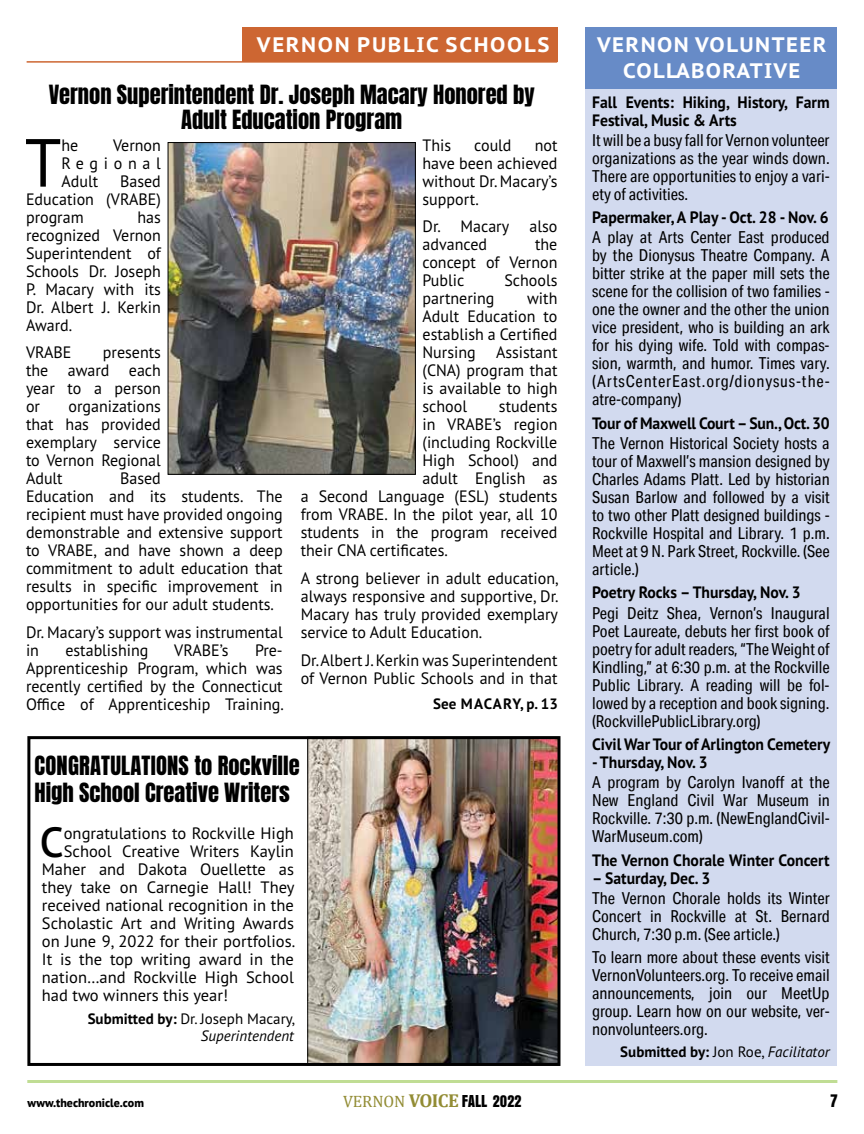
<style>
.page{position:relative;width:864px;height:1134px;background:#fff}
.page>*{position:absolute;margin:0;border:0;box-sizing:border-box;transform-origin:0 0}
.t1{font:67.95px "PT Sans Pro";color:#000}
.t2{font:600 42.15px "PT Sans Pro";color:#000}
.t3{font:22.5px/25.5px "Anton";color:#000;text-align:center}
.t4{font:700 21px/25.2px "PT Sans Pro Caption";letter-spacing:.07em;color:#fff;text-align:center}
.t5{font:19.5px "Anzeigen Gro";color:#000}
.t6{font:18px "Anzeigen Gro";color:#000}
.t7{font:16.5px/18px "PT Sans Pro";color:#000;text-align:justify}
.t8{font:16.5px/18px "Aktiv Grotesk Cd";color:#000;text-align:justify}
.t9{font:700 16.5px/18px "PT Sans Pro";color:#000;scale:.95 1}
.t10{font:15px/16.5px "PT Sans Pro";color:#000;text-align:right}
.t11{font:700 15px "PT Sans Pro";color:#000}
.t12{font:700 15px "PT Sans Pro";letter-spacing:.03em;color:#000}
.t13{font:800 12px "PT Sans Pro";color:#000}
.s1{font-weight:700}
.s2{font-style:italic}
.s3{font-weight:400}
.s4{font-weight:400;font-style:italic}
.s5{font-family:"Cambria";font-size:16.5px;color:#928c34}
.s6{font-family:"Cambria";font-weight:700;font-size:18.75px;color:#928c34}
</style>
<div class="page">
<hr style="left:27px;top:1080px;width:810px;height:3px;background:#c0dd94">
<div style="left:585px;top:86px;width:252px;height:980px;background:#d2daef"></div>
<div style="left:243px;top:27px;width:315px;height:35px;background:#cd6632"></div>
<hr style="left:27px;top:61px;width:530px;height:2px;background:#cd6632">
<img style="left:170px;top:144px;width:244px;height:329px">
<div style="left:168px;top:142px;width:248px;height:333px;border:1px solid #000"></div>
<img style="left:309px;top:740px;width:247px;height:322px">
<div style="left:27px;top:736px;width:533px;height:330px;border:3px solid #000"></div>
<div style="left:585px;top:27px;width:252px;height:62px;background:#678bc7"></div>
<p class="t4" style="left:257px;top:32px;width:294px">VERNON PUBLIC SCHOOLS</p>
<h3 class="t3" style="left:49px;top:83px;width:488px">Vernon Superintendent Dr. Joseph Macary Honored by<br>Adult Education Program</h3>
<h1 class="t1" style="left:25px;top:119px;width:38px">T</h1>
<p class="t7" style="left:61px;top:135px;width:18px">he</p>
<p class="t7" style="left:423px;top:135px;width:30px">This</p>
<p class="t7" style="left:474px;top:135px;width:39px">could</p>
<p class="t7" style="left:61px;top:135px;width:101px;text-indent:52px">Vernon Regional Adult</p>
<p class="t7" style="left:423px;top:135px;width:136px;text-indent:112px">not have been achieved without Dr. Macary’s support.</p>
<p class="t7" style="left:423px;top:217px;width:136px">Dr. Macary also advanced</p>
<p class="t7" style="left:26px;top:171px;width:136px;text-indent:94px">Based Education (VRABE) program</p>
<p class="t7" style="left:26px;top:207px;width:136px;text-indent:111px">has recognized Vernon Superintendent of Schools Dr. Joseph P. Macary with its Dr. Albert J. Kerkin Award.</p>
<p class="t7" style="left:26px;top:343px;width:47px">VRABE</p>
<p class="t7" style="left:423px;top:235px;width:136px;text-indent:113px">the concept of Vernon Public</p>
<p class="t7" style="left:504px;top:271px;width:55px">Schools</p>
<p class="t7" style="left:423px;top:289px;width:136px;text-indent:105px">with Adult Education to establish a Certified Nursing Assistant (CNA) program that is available to high school</p>
<p class="t7" style="left:423px;top:289px;width:73px">partnering</p>
<p class="t7" style="left:26px;top:343px;width:136px;text-indent:77px">presents the award each year to a person or</p>
<p class="t7" style="left:26px;top:397px;width:136px;text-indent:42px">organizations that has provided exemplary service to Vernon Regional Adult</p>
<p class="t7" style="left:499px;top:397px;width:60px">students</p>
<p class="t7" style="left:423px;top:415px;width:136px">in VRABE’s region</p>
<p class="t7" style="left:423px;top:433px;width:136px">(including Rockville</p>
<p class="t7" style="left:423px;top:451px;width:136px">High School) and</p>
<p class="t7" style="left:423px;top:469px;width:136px">adult English as</p>
<p class="t7" style="left:301px;top:487px;width:258px">a Second Language (ESL) students</p>
<p class="t7" style="left:301px;top:505px;width:258px">from VRABE. In the pilot year, all 10</p>
<p class="t7" style="left:301px;top:523px;width:258px">students in the program received</p>
<p class="t7" style="left:301px;top:541px;width:149px">their CNA certificates.</p>
<p class="t7" style="left:301px;top:569px;width:259px">A strong believer in adult education, always responsive and supportive, Dr.<br>Macary has truly provided exemplary service to Adult Education.</p>
<p class="t7" style="left:301px;top:651px;width:258px">Dr. Albert J. Kerkin was Superintendent of Vernon Public Schools and in that</p>
<p class="t7" style="left:26px;top:469px;width:258px;text-align:left;text-indent:94px">Based<br>Education and its students. The recipient must have provided ongoing demonstrable and extensive support to VRABE, and have shown a deep commitment to adult education that results in specific improvement in opportunities for our adult students.</p>
<p class="t7" style="left:26px;top:623px;width:258px">Dr. Macary’s support was instrumental in</p>
<p class="t7" style="left:65px;top:641px;width:84px">establishing</p>
<p class="t7" style="left:174px;top:641px;width:56px">VRABE’s</p>
<p class="t7" style="left:26px;top:641px;width:259px;text-indent:229px">Pre-Apprenticeship Program, which was recently certified by the Connecticut Office of Apprenticeship Training.</p>
<p class="t12" style="left:433px;top:694px;width:126px">See MACARY, p. 13</p>
<h3 class="t3" style="left:34px;top:753px;width:267px;line-height:27px;text-align:left">CONGRATULATIONS to Rockville<br>High School Creative Writers</h3>
<h2 class="t2" style="left:40px;top:815px;width:25px">C</h2>
<p class="t7" style="left:64px;top:824px;width:232px">ongratulations to Rockville High</p>
<p class="t7" style="left:64px;top:842px;width:232px">School Creative Writers Kaylin</p>
<p class="t7" style="left:42px;top:860px;width:254px">Maher and Dakota Ouellette as</p>
<p class="t7" style="left:42px;top:878px;width:254px">they take on Carnegie Hall! They</p>
<p class="t7" style="left:42px;top:896px;width:254px">received national recognition in the</p>
<p class="t7" style="left:42px;top:914px;width:254px">Scholastic Art and Writing Awards</p>
<p class="t7" style="left:42px;top:932px;width:255px">on June 9, 2022 for their portfolios.</p>
<p class="t7" style="left:42px;top:950px;width:253px">It is the top writing award in the</p>
<p class="t7" style="left:42px;top:968px;width:253px">nation…and Rockville High School</p>
<p class="t7" style="left:42px;top:986px;width:188px">had two winners this year!</p>
<p class="t10" style="left:88px;top:1010px;width:209px"><span class="s1">Submitted by:</span> Dr. Joseph Macary,<br><span class="s2">Superintendent</span></p>
<p class="t4" style="left:597px;top:32px;width:231px">VERNON VOLUNTEER<br>COLLABORATIVE</p>
<p class="t9" style="left:592px;top:93px;width:252px">Fall Events: Hiking, History, Farm<br>Festival, Music &amp; Arts</p>
<p class="t8" style="left:592px;top:131px;width:239px">It will be a busy fall for Vernon volunteer organizations as the year winds down.<br>There are opportunities to enjoy a vari&shy;ety of activities.</p>
<p class="t9" style="left:592px;top:208px;width:251px">Papermaker, A Play - Oct. 28 - Nov. 6</p>
<p class="t8" style="left:592px;top:228px;width:239px">A play at Arts Center East produced by the Dionysus Theatre Company. A bitter strike at the paper mill sets the scene for the collision of two families - one the owner and the other the union vice president, who is building an ark for his dying wife. Told with compas&shy;sion, warmth, and humor. Times vary. (ArtsCenterEast.org/dionysus-the&shy;atre-company)</p>
<p class="t9" style="left:592px;top:414px;width:252px">Tour of Maxwell Court – Sun., Oct. 30</p>
<p class="t8" style="left:592px;top:434px;width:239px">The Vernon Historical Society hosts a tour of Maxwell’s mansion designed by Charles Adams Platt. Led by historian Susan Barlow and followed by a visit to two other Platt designed buildings - Rockville Hospital and Library. 1 p.m.<br>Meet at 9 N. Park Street, Rockville. (See article.)</p>
<p class="t9" style="left:592px;top:583px;width:221px">Poetry Rocks – Thursday, Nov. 3</p>
<p class="t8" style="left:592px;top:604px;width:239px">Pegi Deitz Shea, Vernon’s Inaugural Poet Laureate, debuts her first book of poetry for adult readers, “The Weight of Kindling,” at 6:30 p.m. at the Rockville Public Library. A reading will be fol&shy;lowed by a reception and book signing. (RockvillePublicLibrary.org)</p>
<p class="t9" style="left:592px;top:735px;width:252px">Civil War Tour of Arlington Cemetery</p>
<p class="t9" style="left:592px;top:753px;width:123px">- Thursday, Nov. 3</p>
<p class="t8" style="left:592px;top:773px;width:239px">A program by Carolyn Ivanoff at the New England Civil War Museum in Rockville. 7:30 p.m. (NewEnglandCivil-WarMuseum.com)</p>
<p class="t9" style="left:592px;top:850px;width:252px">The Vernon Chorale Winter Concert</p>
<p class="t9" style="left:592px;top:868px;width:126px">– Saturday, Dec. 3</p>
<p class="t8" style="left:592px;top:889px;width:239px">The Vernon Chorale holds its Winter Concert in Rockville at St. Bernard Church, 7:30 p.m. (See article.)</p>
<p class="t8" style="left:592px;top:948px;width:239px">To learn more about these events visit VernonVolunteers.org. To receive email announcements, join our MeetUp group. Learn how on our website, ver&shy;nonvolunteers.org.</p>
<p class="t11" style="left:620px;top:1042px;width:211px">Submitted by: <span class="s3">Jon Roe,</span> <span class="s4">Facilitator</span></p>
<p class="t13" style="left:27px;top:1095px;width:118px">www.thechronicle.com</p>
<p class="t6" style="left:343px;top:1091px;width:180px"><span class="s5">VERNON</span> <span class="s6">VOICE</span> FALL 2022</p>
<p class="t5" style="left:830px;top:1090px;width:8px">7</p>
</div>
